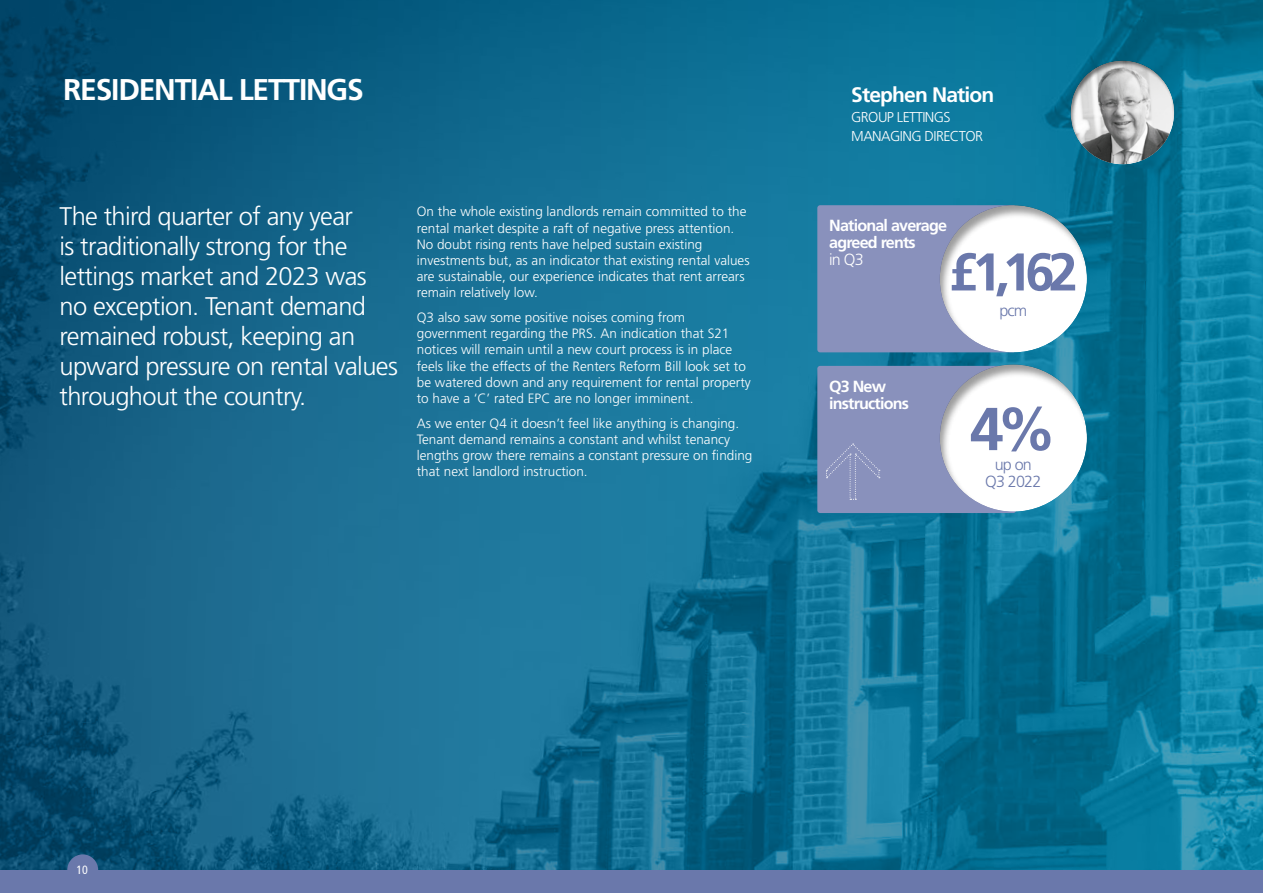
<style>
.page{position:relative;width:1263px;height:893px;background:#fff}
.page>*{position:absolute;margin:0;border:0;box-sizing:border-box;transform-origin:0 0}
.t1{font:700 60.45px "Frutiger LT Std";color:#6a78ab}
.t2{font:700 52.95px "Frutiger LT Std";color:#6a78ab}
.t3{font:700 30px "Frutiger LT Std";letter-spacing:-.04em;color:#fff}
.t4{font:300 25.5px/30px "Frutiger LT Std";letter-spacing:-.025em;color:#fff}
.t5{font:700 21px "Frutiger LT Std";letter-spacing:-.04em;color:#fff}
.t6{font:700 16.2px/17.1px "Frutiger LT Std";letter-spacing:-.05em;color:#fff}
.t7{font:300 16.2px/17.1px "Frutiger LT Std";letter-spacing:-.05em;color:#6a78ab;text-align:center}
.t8{font:300 16.2px "Frutiger LT Std";color:#fff}
.t9{font:300 14.25px/19.5px "Frutiger LT Std";letter-spacing:-.04em;color:#fff}
.t10{font:300 13.5px/16.2px "Frutiger LT Std";color:#fff}
.t11{font:condensed 12px "Frutiger LT Std";color:#fff}
</style>
<div class="page">
<img style="left:0;top:0;width:1263px;height:870px">
<div style="left:1070px;top:58px;width:106px;height:107px;background:#000;opacity:.5"></div>
<div style="left:0;top:870px;width:1263px;height:23px;background:#6a78ab"></div>
<div style="left:67px;top:854px;width:31px;height:31px;background:#6a78ab;border-radius:50%"></div>
<div style="left:817px;top:205px;width:199px;height:147px;background:#8991bc;border-radius:3px"></div>
<div style="left:938px;top:202px;width:150px;height:150px;background:#000;opacity:.39"></div>
<div style="left:817px;top:366px;width:199px;height:147px;background:#8991bc;border-radius:3px"></div>
<svg style="left:826px;top:443px;width:54px;height:57px"></svg>
<div style="left:938px;top:362px;width:150px;height:150px;background:#000;opacity:.39"></div>
<h3 class="t3" style="left:63px;top:72px;width:302px">RESIDENTIAL LETTINGS</h3>
<h3 class="t4" style="left:60px;top:202px;width:340px">The third quarter of any year<br>is traditionally strong for the lettings market and 2023 was no exception. Tenant demand remained robust, keeping an upward pressure on rental values throughout the country.</h3>
<p class="t10" style="left:417px;top:204px;width:334px">On the whole existing landlords remain committed to the rental market despite a raft of negative press attention.<br>No doubt rising rents have helped sustain existing investments but, as an indicator that existing rental values are sustainable, our experience indicates that rent arrears remain relatively low.</p>
<p class="t10" style="left:417px;top:309px;width:336px">Q3 also saw some positive noises coming from government regarding the PRS. An indication that S21 notices will remain until a new court process is in place feels like the effects of the Renters Reform Bill look set to be watered down and any requirement for rental property to have a ‘C’ rated EPC are no longer imminent.</p>
<p class="t10" style="left:417px;top:415px;width:337px">As we enter Q4 it doesn’t feel like anything is changing.<br>Tenant demand remains a constant and whilst tenancy lengths grow there remains a constant pressure on finding that next landlord instruction.</p>
<h3 class="t5" style="left:851px;top:82px;width:145px">Stephen Nation</h3>
<p class="t9" style="left:851px;top:107px;width:133px">GROUP LETTINGS<br>MANAGING DIRECTOR</p>
<p class="t6" style="left:829px;top:217px;width:119px">National average agreed rents</p>
<p class="t8" style="left:829px;top:250px;width:36px">in Q3</p>
<h2 class="t2" style="left:949px;top:241px;width:130px">£1,162</h2>
<p class="t6" style="left:829px;top:377px;width:81px">Q3 New instructions</p>
<p class="t7" style="left:999px;top:302px;width:29px">pcm</p>
<h1 class="t1" style="left:970px;top:394px;width:88px">4%</h1>
<p class="t7" style="left:985px;top:456px;width:58px">up on<br>Q3 2022</p>
<p class="t11" style="left:77px;top:863px;width:13px">10</p>
</div>
